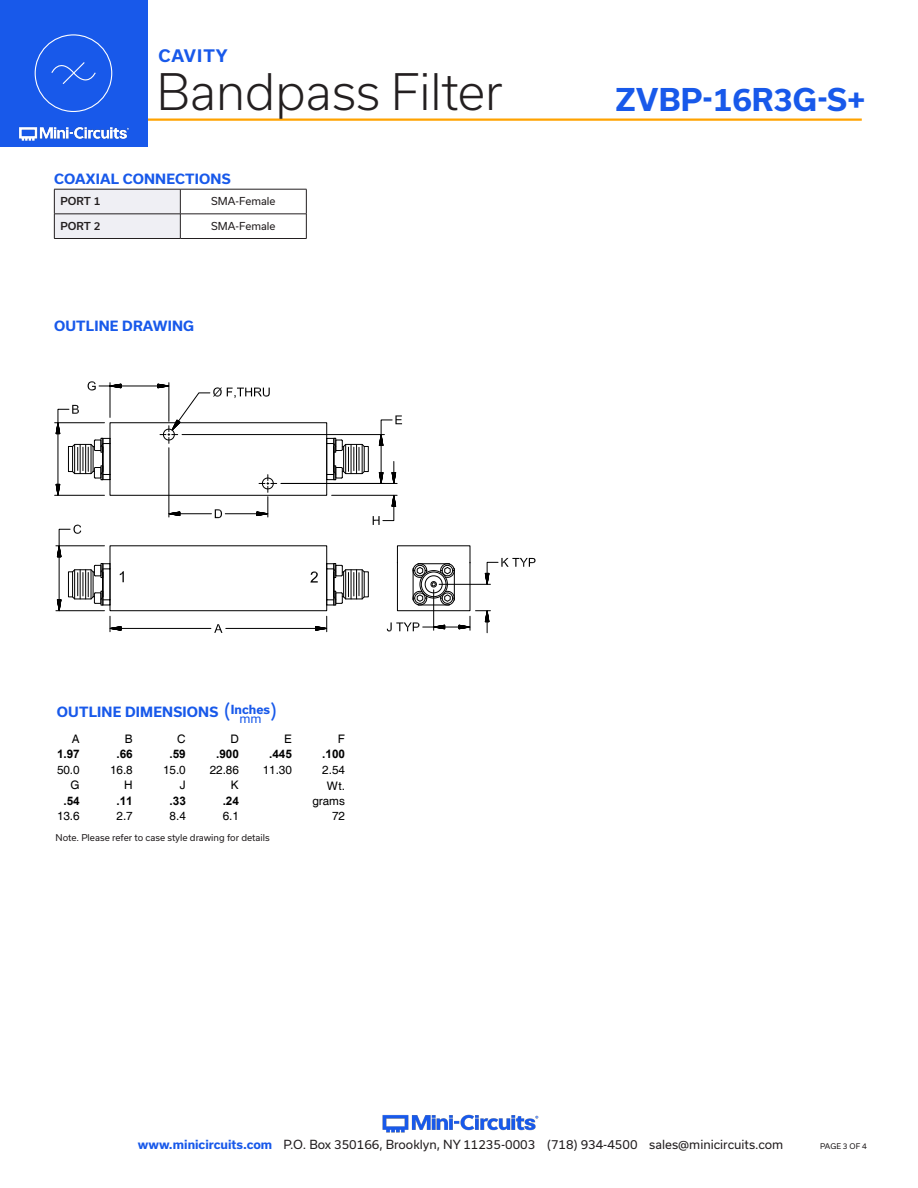
<style>
.page{position:relative;width:918px;height:1188px;background:#fff}
.page>*{position:absolute;margin:0;border:0;box-sizing:border-box;transform-origin:0 0}
.t1{font:300 48px "Usual";color:#231f20}
.t2{font:700 30px "Usual";color:#1859ea}
.Blue_Headers{font:19.5px "Usual";color:#1859ea}
.t3{font:700 16.5px "Usual";letter-spacing:.065em;color:#1859ea}
.Blue_Headers-2{font:700 13.5px "Usual";letter-spacing:.015em;color:#1859ea}
.t4{font:12px "Usual";color:#231f20}
.Blue_Headers-3{font:700 12px "Usual";color:#1859ea}
.Blue_Headers-4{font:12px "Usual";color:#1859ea}
.t5{font:11.7px/15.5px "Helvetica";letter-spacing:-.005em;color:#000;text-align:right}
.Table_Body_Center{font:10.5px "Usual";color:#231f20}
.Table_Header_Left_Ju{font:500 10.5px "Usual";color:#231f20}
.Notes{font:9px "Usual";color:#231f20}
.t6{font:7.5px "Usual";color:#231f20}
.s1{font-family:"Arial";font-weight:700}
.s2{font-weight:700;color:#1859ea}
</style>
<div class="page">
<hr style="left:917px;top:0;width:1px;height:147px;background:#1859ea">
<hr style="left:129px;top:118px;width:733px;height:3px;background:#ffa300">
<div style="left:0;top:0;width:147px;height:147px;background:#1859ea"></div>
<img style="left:19px;top:126px;width:110px;height:15px">
<div style="left:35px;top:34px;width:77px;height:78px;border:1px solid #fff;border-radius:50%"></div>
<svg style="left:51px;top:62px;width:45px;height:22px"></svg>
<img style="left:382px;top:1114px;width:157px;height:19px">
<div style="left:54px;top:189px;width:126px;height:25px;background:#efeff4"></div>
<div style="left:54px;top:214px;width:126px;height:24px;background:#efeff4"></div>
<hr style="left:54px;top:189px;width:126px;height:1px;background:#231f20">
<hr style="left:180px;top:189px;width:127px;height:1px;background:#231f20">
<hr style="left:54px;top:214px;width:126px;height:1px;background:#231f20">
<svg style="left:54px;top:189px;width:1px;height:49px"></svg>
<hr style="left:180px;top:214px;width:127px;height:1px;background:#231f20">
<svg style="left:180px;top:189px;width:1px;height:49px"></svg>
<svg style="left:306px;top:189px;width:1px;height:49px"></svg>
<hr style="left:54px;top:238px;width:126px;height:1px;background:#231f20">
<hr style="left:180px;top:238px;width:127px;height:1px;background:#231f20">
<hr style="left:55px;top:422px;width:49px;height:1px;background:#000">
<hr style="left:55px;top:495px;width:49px;height:1px;background:#000">
<svg style="left:56px;top:381px;width:479px;height:252px"></svg>
<h3 class="t3" style="left:158px;top:46px;width:71px">CAVITY</h3>
<h1 class="t1" style="left:157px;top:64px;width:348px">Bandpass Filter</h1>
<p class="Blue_Headers-2" style="left:54px;top:171px;width:178px">COAXIAL CONNECTIONS</p>
<p class="Table_Header_Left_Ju" style="left:60px;top:195px;width:42px">PORT 1</p>
<p class="Table_Body_Center" style="left:211px;top:195px;width:66px">SMA-Female</p>
<p class="Table_Header_Left_Ju" style="left:60px;top:220px;width:42px">PORT 2</p>
<p class="Table_Body_Center" style="left:211px;top:220px;width:66px">SMA-Female</p>
<p class="Blue_Headers-2" style="left:54px;top:318px;width:142px">OUTLINE DRAWING</p>
<h2 class="t2" style="left:616px;top:83px;width:251px">ZVBP-16R3G-S+</h2>
<p class="Blue_Headers-2" style="left:57px;top:704px;width:163px">OUTLINE DIMENSIONS</p>
<p class="Blue_Headers" style="left:224px;top:701px;width:8px">(</p>
<p class="Blue_Headers-3" style="left:231px;top:702px;width:41px">Inches</p>
<p class="Blue_Headers" style="left:270px;top:701px;width:8px">)</p>
<p class="Blue_Headers-4" style="left:239px;top:711px;width:24px">mm</p>
<p class="t5" style="left:57px;top:731px;width:24px;text-align:justify;text-indent:15px">A <span class="s1">1.97<br></span>50.0</p>
<p class="t5" style="left:110px;top:731px;width:24px">B <span class="s1">.66<br></span>16.8</p>
<p class="t5" style="left:163px;top:731px;width:24px">C <span class="s1">.59<br></span>15.0</p>
<p class="t5" style="left:210px;top:731px;width:31px">D <span class="s1">.900<br></span>22.86</p>
<p class="t5" style="left:263px;top:731px;width:31px">E <span class="s1">.445<br></span>11.30</p>
<p class="t5" style="left:322px;top:731px;width:24px;text-align:justify;text-indent:16px">F <span class="s1">.100<br></span>2.54</p>
<p class="t5" style="left:57px;top:778px;width:24px">G <span class="s1">.54<br></span>13.6</p>
<p class="t5" style="left:117px;top:778px;width:18px;text-align:justify;text-indent:8px">H <span class="s1">.11<br></span>2.7</p>
<p class="t5" style="left:170px;top:778px;width:18px;text-align:justify;text-indent:10px">J <span class="s1">.33<br></span>8.4</p>
<p class="t5" style="left:223px;top:778px;width:18px;text-align:justify;text-indent:8px">K <span class="s1">.24<br></span>6.1</p>
<p class="t5" style="left:312px;top:778px;width:34px">Wt. grams<br>72</p>
<p class="Notes" style="left:56px;top:832px;width:216px">Note. Please refer to case style drawing for details</p>
<p class="t4" style="left:138px;top:1137px;width:647px"><span class="s2">www.minicircuits.com</span> P.O. Box 350166, Brooklyn, NY 11235-0003 (718) 934-4500 sales@minicircuits.com</p>
<p class="t6" style="left:820px;top:1142px;width:48px">PAGE 3 OF 4</p>
</div>
